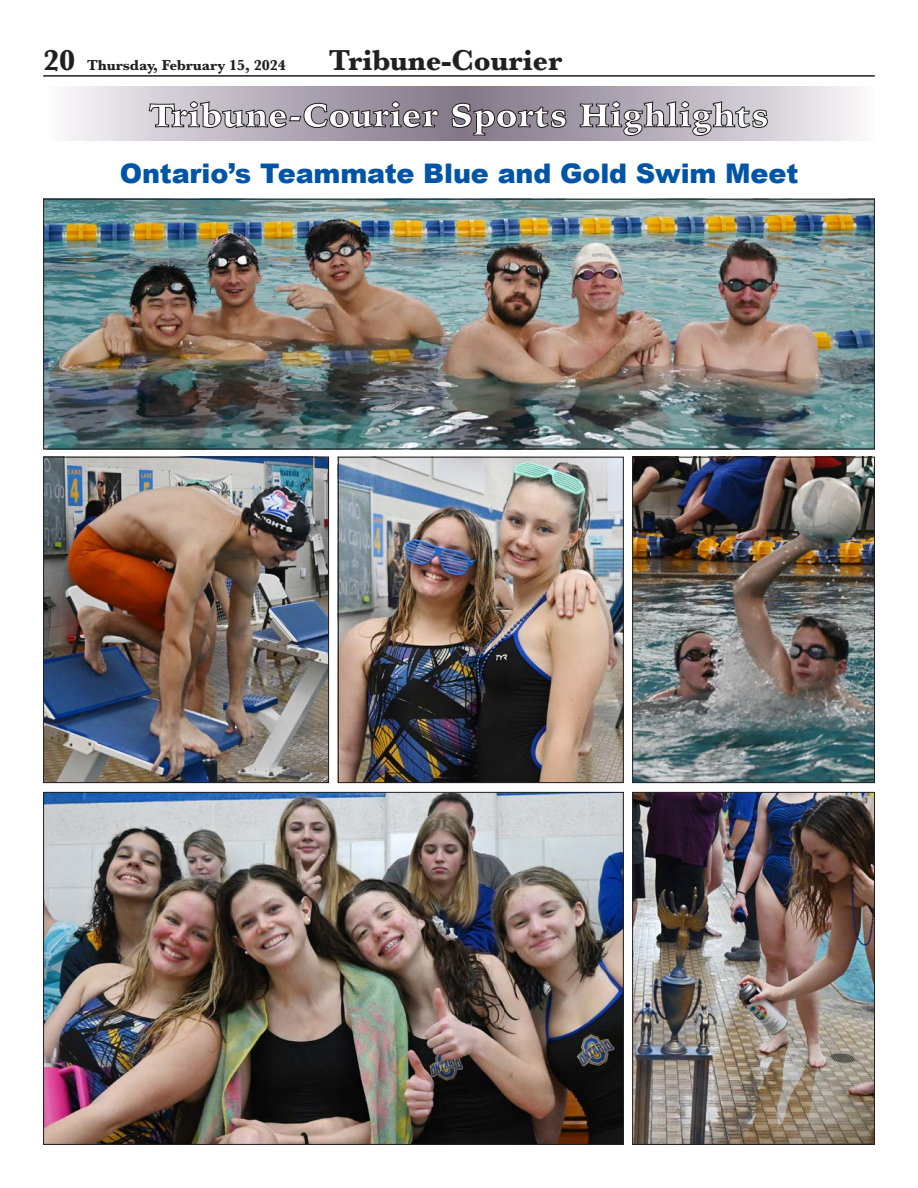
<style>
.page{position:relative;width:918px;height:1188px;background:#fff}
.page>*{position:absolute;margin:0;border:0;box-sizing:border-box;transform-origin:0 0}
.t1{font:900 33px "Iowan Old Style";letter-spacing:.01em;color:#fff}
.t2{font:700 30px "Baskerville";letter-spacing:-.005em;color:#231f20}
.t3{font:900 27px "Arial";letter-spacing:-.005em;color:#0154a6}
.t4{font:700 15px "Baskerville";letter-spacing:-.005em;color:#231f20}
.s1{font-size:30px}
</style>
<div class="page">
<hr style="left:43px;top:75px;width:832px;height:2px;background:#231f20">
<svg style="left:68px;top:86px;width:789px;height:54px;background:#c2bcc5"></svg>
<svg style="left:149px;top:101px;width:290px;height:27px;background:#968f99"></svg>
<svg style="left:451px;top:99px;width:115px;height:37px;background:#7f7683"></svg>
<svg style="left:580px;top:99px;width:188px;height:37px;background:#a29ca5"></svg>
<img style="left:45px;top:201px;width:828px;height:246px">
<div style="left:43px;top:199px;width:832px;height:250px;border:1px solid #231f20"></div>
<img style="left:45px;top:459px;width:282px;height:322px">
<div style="left:43px;top:457px;width:286px;height:326px;border:1px solid #231f20"></div>
<img style="left:340px;top:459px;width:282px;height:322px">
<div style="left:338px;top:457px;width:286px;height:326px;border:1px solid #231f20"></div>
<img style="left:634px;top:459px;width:239px;height:322px">
<div style="left:632px;top:457px;width:243px;height:326px;border:1px solid #231f20"></div>
<img style="left:45px;top:794px;width:577px;height:349px">
<img style="left:634px;top:794px;width:239px;height:349px">
<div style="left:632px;top:792px;width:243px;height:353px;border:1px solid #231f20"></div>
<p class="t4" style="left:43px;top:55px;width:244px"><span class="s1">20</span> Thursday, February 15, 2024</p>
<p class="t2" style="left:329px;top:40px;width:235px">Tribune-Courier</p>
<p class="t1" style="left:149px;top:93px;width:621px">Tribune-Courier Sports Highlights</p>
<p class="t3" style="left:120px;top:154px;width:680px">Ontario’s Teammate Blue and Gold Swim Meet</p>
</div>
